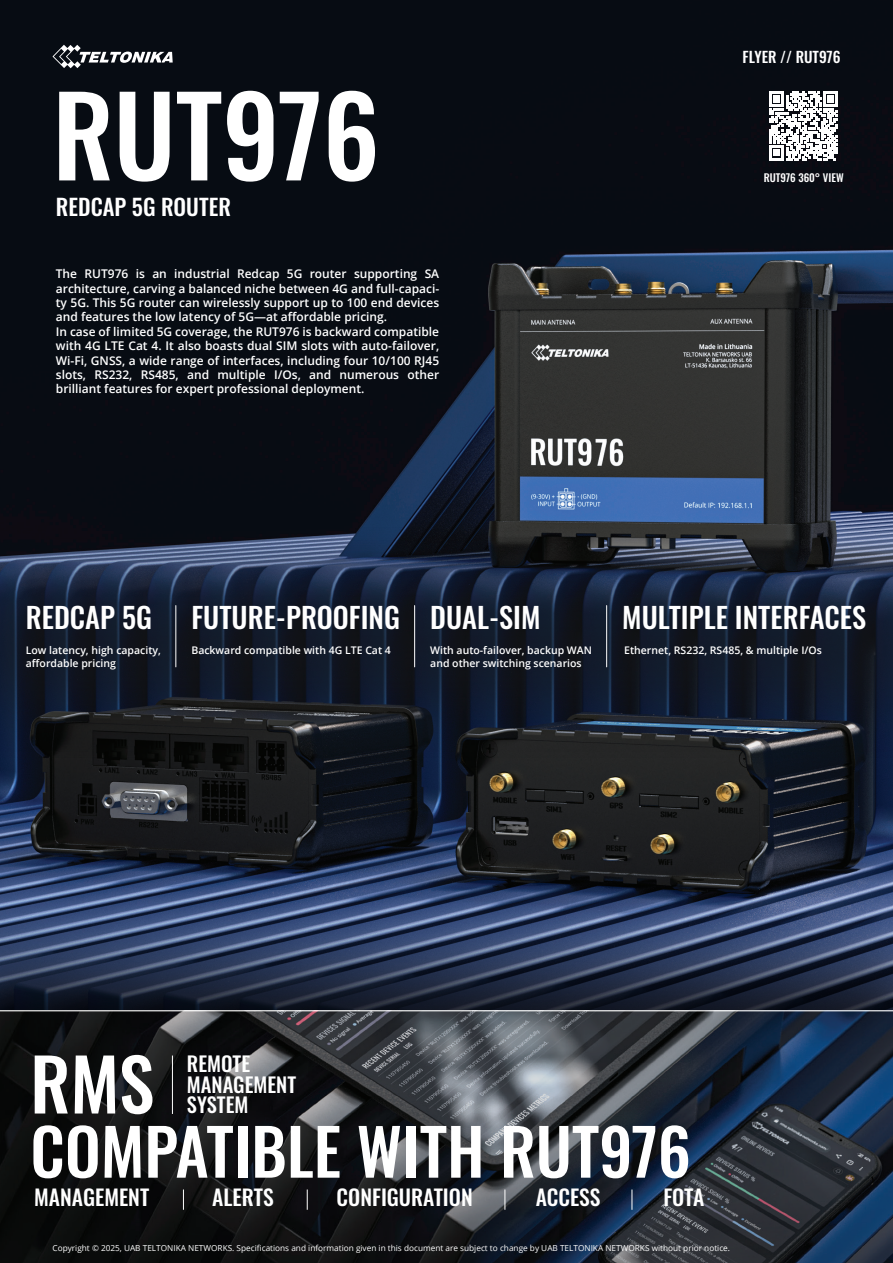
<style>
.page{position:relative;width:893px;height:1263px;background:#fff}
.page>*{position:absolute;margin:0;border:0;box-sizing:border-box;transform-origin:0 0}
.t1{font:500 109.5px "Oswald";color:#fff}
.t2{font:500 71.55px "Oswald";color:#fff}
.t3{font:500 63.9px "Oswald";color:#fff}
.t4{font:500 28.5px "Oswald";color:#fff}
.t5{font:500 22.5px "Oswald";color:#fff}
.t6{font:500 21.6px "Oswald";color:#fff}
.t7{font:500 20.4px/20.4px "Oswald";color:#fff}
.t8{font:500 15px "Oswald";color:#fff}
.t9{font:600 12px/14.4px "Open Sans";color:#fff}
.t10{font:500 10.65px "Oswald";color:#fff}
.t11{font:600 10.5px/12.6px "Open Sans";color:#fff}
.t12{font:8.25px "Open Sans";color:#fff}
</style>
<div class="page">
<img style="left:0;top:0;width:893px;height:866px">
<img style="left:0;top:866px;width:893px;height:144px">
<svg style="left:0;top:1011px;width:893px;height:252px;background:#252a32"></svg>
<hr style="left:172px;top:1055px;width:1px;height:59px;background:#fff">
<svg style="left:183px;top:1189px;width:1px;height:21px"></svg>
<svg style="left:307px;top:1189px;width:1px;height:21px"></svg>
<svg style="left:505px;top:1189px;width:1px;height:21px"></svg>
<svg style="left:632px;top:1189px;width:1px;height:21px"></svg>
<img style="left:0;top:752px;width:893px;height:6px">
<svg style="left:52px;top:45px;width:121px;height:23px"></svg>
<svg style="left:769px;top:92px;width:69px;height:68px"></svg>
<img style="left:0;top:527px;width:893px;height:225px">
<hr style="left:176px;top:605px;width:1px;height:62px;background:#fff">
<hr style="left:414px;top:605px;width:1px;height:62px;background:#fff">
<hr style="left:606px;top:605px;width:1px;height:62px;background:#fff">
<h1 class="t1" style="left:52px;top:38px;width:329px">RUT976</h1>
<h3 class="t5" style="left:56px;top:187px;width:177px">REDCAP 5G ROUTER</h3>
<p class="t9" style="left:56px;top:266px;width:385px">The RUT976 is an industrial Redcap 5G router supporting SA architecture, carving a balanced niche between 4G and full-capaci&shy;ty 5G. This 5G router can wirelessly support up to 100 end devices and features the low latency of 5G—at affordable pricing.<br>In case of limited 5G coverage, the RUT976 is backward compatible with 4G LTE Cat 4. It also boasts dual SIM slots with auto-failover, Wi-Fi, GNSS, a wide range of interfaces, including four 10/100 RJ45 slots, RS232, RS485, and multiple I/Os, and numerous other brilliant features for expert professional deployment.</p>
<p class="t8" style="left:743px;top:43px;width:99px">FLYER // RUT976</p>
<p class="t10" style="left:764px;top:168px;width:81px">RUT976 360° VIEW</p>
<h3 class="t4" style="left:26px;top:602px;width:128px">REDCAP 5G</h3>
<h3 class="t4" style="left:191px;top:602px;width:351px">FUTURE-PROOFING DUAL-SIM</h3>
<h3 class="t4" style="left:622px;top:602px;width:245px">MULTIPLE INTERFACES</h3>
<p class="t11" style="left:430px;top:644px;width:163px">With auto-failover, backup WAN and other switching scenarios</p>
<p class="t11" style="left:26px;top:644px;width:137px">Low latency, high capacity,</p>
<p class="t11" style="left:191px;top:644px;width:201px">Backward compatible with 4G LTE Cat 4</p>
<p class="t11" style="left:624px;top:644px;width:199px">Ethernet, RS232, RS485, &amp; multiple I/Os</p>
<p class="t11" style="left:26px;top:657px;width:92px">affordable pricing</p>
<h2 class="t2" style="left:30px;top:1021px;width:125px">RMS</h2>
<h3 class="t7" style="left:187px;top:1051px;width:111px">REMOTE<br>MANAGEMENT<br>SYSTEM</h3>
<h3 class="t3" style="left:30px;top:1095px;width:662px">COMPATIBLE WITH RUT976</h3>
<h3 class="t6" style="left:34px;top:1177px;width:117px">MANAGEMENT</h3>
<h3 class="t6" style="left:212px;top:1177px;width:63px">ALERTS</h3>
<h3 class="t6" style="left:337px;top:1177px;width:138px">CONFIGURATION</h3>
<h3 class="t6" style="left:536px;top:1177px;width:66px">ACCESS</h3>
<h3 class="t6" style="left:663px;top:1177px;width:43px">FOTA</h3>
<p class="t12" style="left:53px;top:1242px;width:679px">Copyright © 2025, UAB TELTONIKA NETWORKS. Specifications and information given in this document are subject to change by UAB TELTONIKA NETWORKS without prior notice.</p>
</div>
